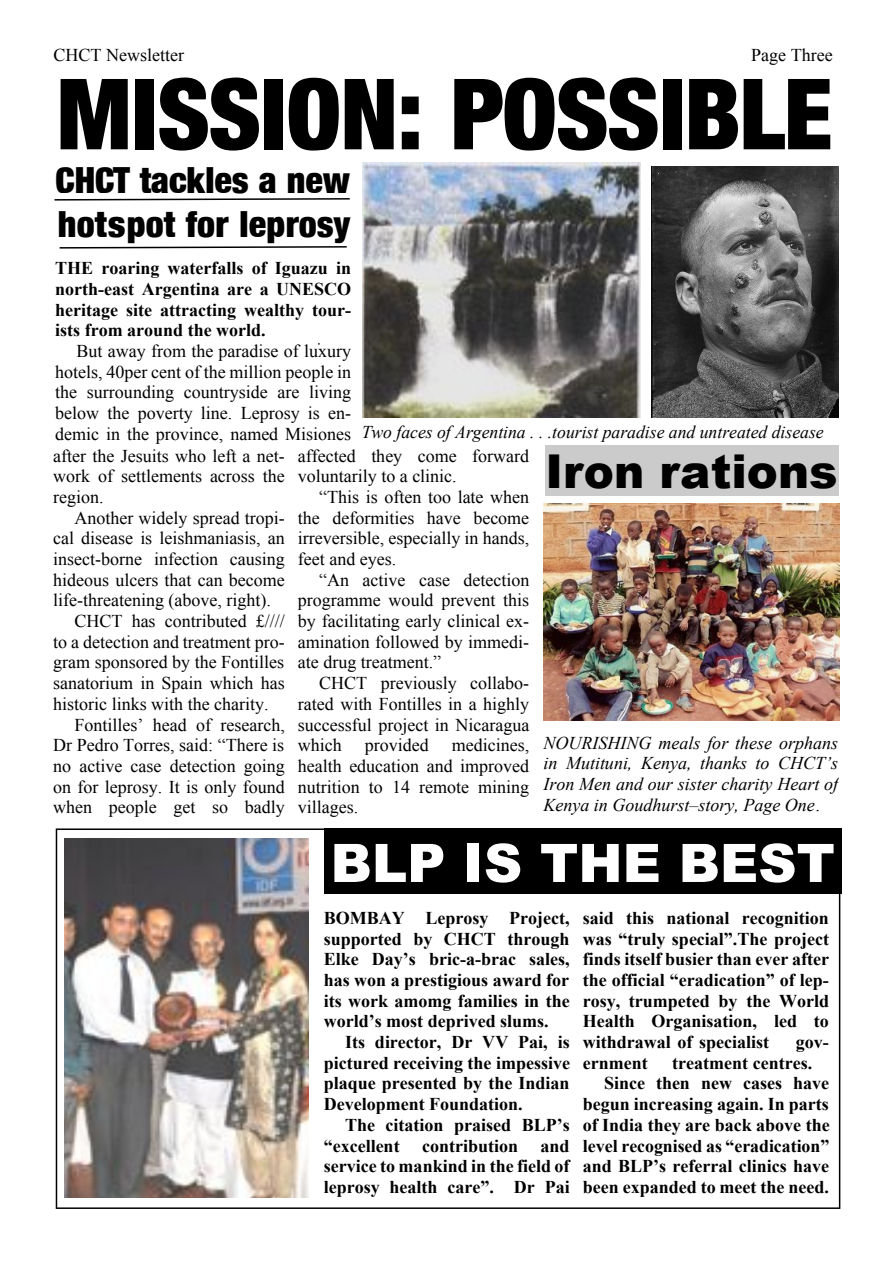
<style>
.page{position:relative;width:893px;height:1262px;background:#fff}
.page>*{position:absolute;margin:0;border:0;box-sizing:border-box;transform-origin:0 0}
.t1{font:97.65px "Basic Sans Heavy SF Bold";color:#000}
.t2{font:900 53.1px "Arial";color:#fff}
.t3{font:900 46.65px "Arial";color:#000}
.t4{font:36px/43.5px "Basic Sans Heavy SF Bold";letter-spacing:.005em;color:#000}
.t5{font:18px/20.7px "Times New Roman";color:#000;text-align:justify}
.t6{font:700 18px/20.7px "Times New Roman";color:#000;text-align:justify}
.t7{font:italic 18px/20.7px "Times New Roman";color:#000;text-align:justify}
.s1{font-style:normal}
</style>
<div class="page">
<svg style="left:56px;top:828px;width:784px;height:380px"></svg>
<img style="left:651px;top:167px;width:187px;height:251px">
<div style="left:544px;top:445px;width:294px;height:51px;background:#cbcbcb"></div>
<img style="left:543px;top:503px;width:296px;height:217px">
<img style="left:362px;top:163px;width:278px;height:255px">
<svg style="left:54px;top:198px;width:296px;height:3px"></svg>
<svg style="left:60px;top:246px;width:287px;height:2px"></svg>
<p class="t5" style="left:54px;top:44px;width:132px">CHCT Newsletter</p>
<p class="t5" style="left:751px;top:44px;width:83px">Page Three</p>
<h1 class="t1" style="left:57px;top:77px;width:776px">MISSION: POSSIBLE</h1>
<h3 class="t4" style="left:56px;top:162px;width:296px">CHCT tackles a new hotspot for leprosy</h3>
<p class="t6" style="left:55px;top:258px;width:297px">THE roaring waterfalls of Iguazu in north-east Argentina are a UNESCO heritage site attracting wealthy tour&shy;ists from around the world.</p>
<p class="t5" style="left:76px;top:340px;width:276px">But away from the paradise of luxury</p>
<p class="t5" style="left:55px;top:361px;width:297px">hotels, 40per cent of the million people in</p>
<p class="t5" style="left:55px;top:382px;width:297px">the surrounding countryside are living</p>
<p class="t5" style="left:55px;top:403px;width:297px">below the poverty line. Leprosy is en-</p>
<p class="t5" style="left:55px;top:423px;width:297px">demic in the province, named Misiones</p>
<p class="t5" style="left:53px;top:445px;width:233px">after the Jesuits who left a net-</p>
<p class="t5" style="left:53px;top:466px;width:233px">work of settlements across the</p>
<p class="t5" style="left:53px;top:486px;width:52px">region.</p>
<p class="t5" style="left:75px;top:507px;width:212px">Another widely spread tropi-</p>
<p class="t5" style="left:53px;top:528px;width:233px">cal disease is leishmaniasis, an</p>
<p class="t5" style="left:53px;top:548px;width:233px">insect-borne infection causing</p>
<p class="t5" style="left:53px;top:569px;width:233px">hideous ulcers that can become</p>
<p class="t5" style="left:53px;top:590px;width:219px">life-threatening (above, right).</p>
<p class="t5" style="left:75px;top:610px;width:212px">CHCT has contributed £////</p>
<p class="t5" style="left:53px;top:631px;width:233px">to a detection and treatment pro-</p>
<p class="t5" style="left:53px;top:652px;width:232px">gram sponsored by the Fontilles</p>
<p class="t5" style="left:53px;top:672px;width:233px">sanatorium in Spain which has</p>
<p class="t5" style="left:53px;top:693px;width:217px">historic links with the charity.</p>
<p class="t5" style="left:75px;top:714px;width:212px">Fontilles’ head of research,</p>
<p class="t5" style="left:53px;top:735px;width:232px">Dr Pedro Torres, said: “There is</p>
<p class="t5" style="left:53px;top:755px;width:233px">no active case detection going</p>
<p class="t5" style="left:53px;top:776px;width:233px">on for leprosy. It is only found</p>
<p class="t5" style="left:53px;top:797px;width:233px">when people get so badly</p>
<p class="t7" style="left:362px;top:422px;width:463px">Two faces of Argentina . . .tourist paradise and untreated disease</p>
<p class="t5" style="left:298px;top:445px;width:233px">affected they come forward voluntarily to a clinic.</p>
<p class="t5" style="left:298px;top:486px;width:233px;text-indent:21px">“This is often too late when the deformities have become irreversible, especially in hands, feet and eyes.</p>
<p class="t5" style="left:298px;top:569px;width:233px;text-indent:21px">“An active case detection programme would prevent this by facilitating early clinical ex&shy;amination followed by immedi&shy;ate drug treatment.”</p>
<p class="t5" style="left:298px;top:672px;width:233px;text-indent:21px">CHCT previously collabo&shy;rated with Fontilles in a highly successful project in Nicaragua which</p>
<h3 class="t3" style="left:545px;top:436px;width:294px">Iron rations</h3>
<p class="t7" style="left:543px;top:732px;width:296px">NOURISHING meals for these orphans in Mutituni, Kenya, thanks to CHCT’s Iron Men and our sister charity Heart of Kenya in Goudhurst–story, Page One<span class="s1">.</span></p>
<p class="t5" style="left:298px;top:735px;width:233px;text-indent:154px">medicines, health education and improved nutrition to 14 remote mining villages.</p>
<p class="t5" style="left:365px;top:735px;width:65px">provided</p>
<h2 class="t2" style="left:330px;top:823px;width:506px">BLP IS THE BEST</h2>
<p class="t6" style="left:324px;top:907px;width:247px">BOMBAY Leprosy Project, supported by CHCT through Elke Day’s bric-a-brac sales, has won a prestigious award for its work amomg families in the world’s most deprived slums.</p>
<p class="t6" style="left:324px;top:1031px;width:248px;text-indent:21px">Its director, Dr VV Pai, is pictured receiving the impessive plaque presented by the Indian Development Foundation.</p>
<p class="t6" style="left:324px;top:1114px;width:247px;text-indent:21px">The citation praised BLP’s “excellent contribution and service to mankind in the field of leprosy health care”. Dr Pai</p>
<p class="t6" style="left:582px;top:907px;width:248px">said this national recognition was “truly special”.The project finds itself busier than ever after the official “eradication” of lep&shy;rosy, trumpeted by the World Health Organisation, led to withdrawal of specialist</p>
<p class="t6" style="left:795px;top:1031px;width:34px">gov-</p>
<p class="t6" style="left:582px;top:1052px;width:66px">ernment</p>
<p class="t6" style="left:672px;top:1052px;width:141px">treatment centres.</p>
<p class="t6" style="left:604px;top:1073px;width:226px">Since then new cases have</p>
<p class="t6" style="left:582px;top:1093px;width:247px">begun increasing again. In parts</p>
<p class="t6" style="left:582px;top:1114px;width:248px">of India they are back above the</p>
<p class="t6" style="left:582px;top:1135px;width:248px">level recognised as “eradication”</p>
<p class="t6" style="left:582px;top:1155px;width:248px">and BLP’s referral clinics have</p>
<p class="t6" style="left:582px;top:1176px;width:248px">been expanded to meet the need.</p>
</div>
